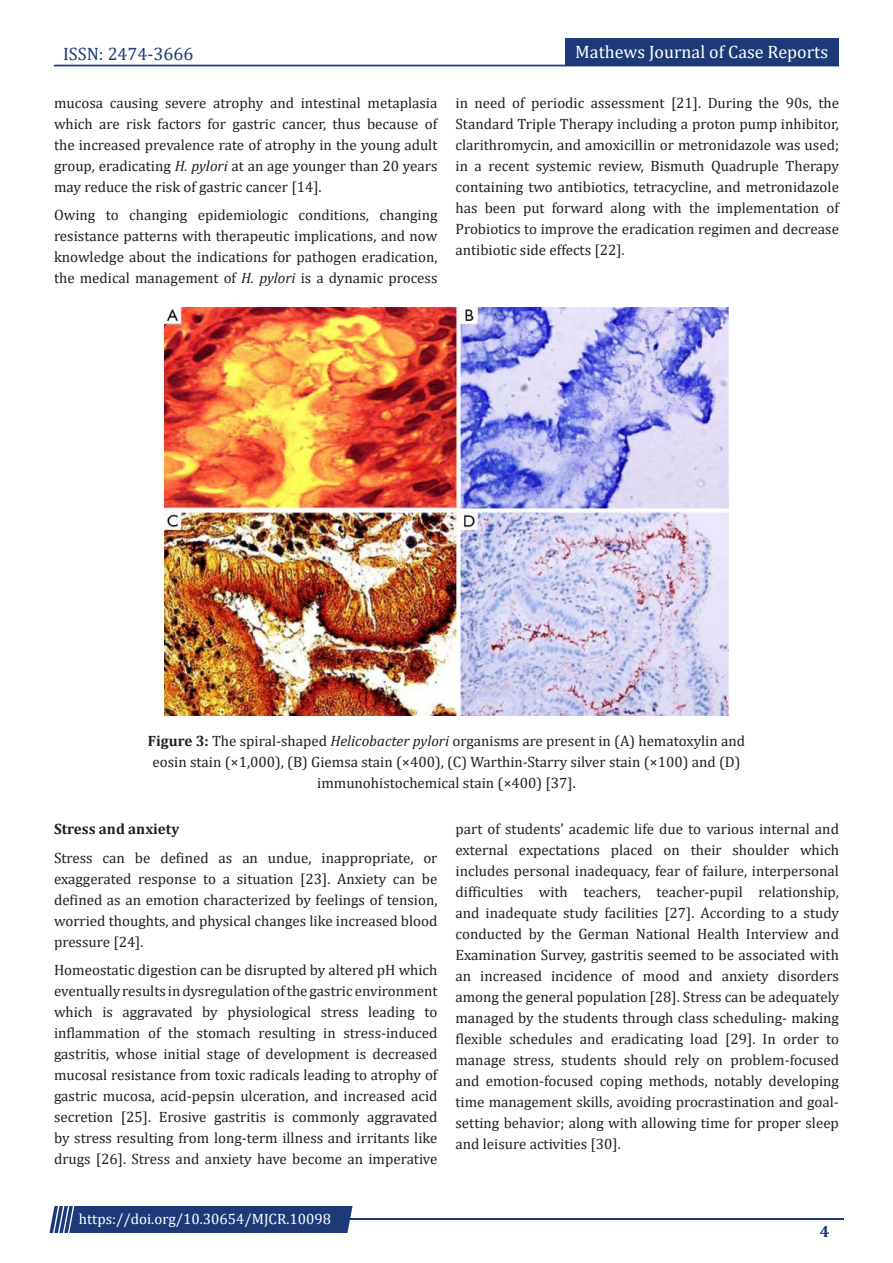
<style>
.page{position:relative;width:893px;height:1263px;background:#fff}
.page>*{position:absolute;margin:0;border:0;box-sizing:border-box;transform-origin:0 0}
.t1{font:18px "Cambria";color:#fff}
.t2{font:18px "Cambria";color:#1c3a78}
.t3{font:700 16.5px "Cambria";color:#1c3a78}
.t4{font:15px/21px "Cambria";color:#231f20;text-align:justify}
.t5{font:15px "Cambria";color:#fff}
.t6{font:700 15px "Cambria";color:#231f20}
.s1{font-style:italic}
.s2{font-weight:700}
</style>
<div class="page">
<div style="left:54px;top:65px;width:785px;height:1px;border:1px solid #1c3a78"></div>
<div style="left:565px;top:39px;width:274px;height:27px;background:#1c3a78"></div>
<hr style="left:310px;top:1219px;width:534px;height:1px;background:#1c3a78">
<div style="left:49px;top:1206px;width:304px;height:27px;background:#1c3a78"></div>
<img style="left:165px;top:308px;width:563px;height:407px">
<p class="t2" style="left:63px;top:43px;width:132px">ISSN: 2474-3666</p>
<p class="t4" style="left:54px;top:92px;width:385px">mucosa causing severe atrophy and intestinal metaplasia which are risk factors for gastric cancer, thus because of the increased prevalence rate of atrophy in the young adult group, eradicating <span class="s1">H. pylori</span> at an age younger than 20 years may reduce the risk of gastric cancer [14].</p>
<p class="t4" style="left:54px;top:204px;width:385px">Owing to changing epidemiologic conditions, changing resistance patterns with therapeutic implications, and now knowledge about the indications for pathogen eradication, the medical management of <span class="s1">H. pylori</span> is a dynamic process</p>
<p class="t1" style="left:575px;top:41px;width:254px">Mathews Journal of Case Reports</p>
<p class="t4" style="left:455px;top:92px;width:385px">in need of periodic assessment [21]. During the 90s, the Standard Triple Therapy including a proton pump inhibitor, clarithromycin, and amoxicillin or metronidazole was used; in a recent systemic review, Bismuth Quadruple Therapy containing two antibiotics, tetracycline, and metronidazole has been put forward along with the implementation of Probiotics to improve the eradication regimen and decrease antibiotic side effects [22].</p>
<p class="t4" style="left:148px;top:731px;width:599px;text-align:center"><span class="s2">Figure 3:</span> The spiral-shaped <span class="s1">Helicobacter pylori</span> organisms are present in (A) hematoxylin and eosin stain (×1,000), (B) Giemsa stain (×400), (C) Warthin-Starry silver stain (×100) and (D) immunohistochemical stain (×400) [37].</p>
<p class="t6" style="left:54px;top:818px;width:127px">Stress and anxiety</p>
<p class="t4" style="left:54px;top:847px;width:385px">Stress can be defined as an undue, inappropriate, or exaggerated response to a situation [23]. Anxiety can be defined as an emotion characterized by feelings of tension, worried thoughts, and physical changes like increased blood pressure [24].</p>
<p class="t4" style="left:54px;top:959px;width:385px">Homeostatic digestion can be disrupted by altered pH which eventually results in dysregulation of the gastric environment which is aggravated by physiological stress leading to inflammation of the stomach resulting in stress-induced gastritis, whose initial stage of development is decreased mucosal resistance from toxic radicals leading to atrophy of gastric mucosa, acid-pepsin ulceration, and increased acid secretion [25]. Erosive gastritis is commonly aggravated by stress resulting from long-term illness and irritants like drugs [26]. Stress and anxiety have become an imperative</p>
<p class="t4" style="left:455px;top:818px;width:385px">part of students’ academic life due to various internal and external expectations placed on their shoulder which includes personal inadequacy, fear of failure, interpersonal difficulties with teachers, teacher-pupil relationship, and inadequate study facilities [27]. According to a study conducted by the German National Health Interview and Examination Survey, gastritis seemed to be associated with an increased incidence of mood and anxiety disorders among the general population [28]. Stress can be adequately managed by the students through class scheduling- making flexible schedules and eradicating load [29]. In order to manage stress, students should rely on problem-focused and emotion-focused coping methods, notably developing time management skills, avoiding procrastination and goal&shy;setting behavior; along with allowing time for proper sleep and leisure activities [30].</p>
<p class="t5" style="left:79px;top:1210px;width:254px">https://doi.org/10.30654/MJCR.10098</p>
<p class="t3" style="left:820px;top:1220px;width:11px">4</p>
</div>
